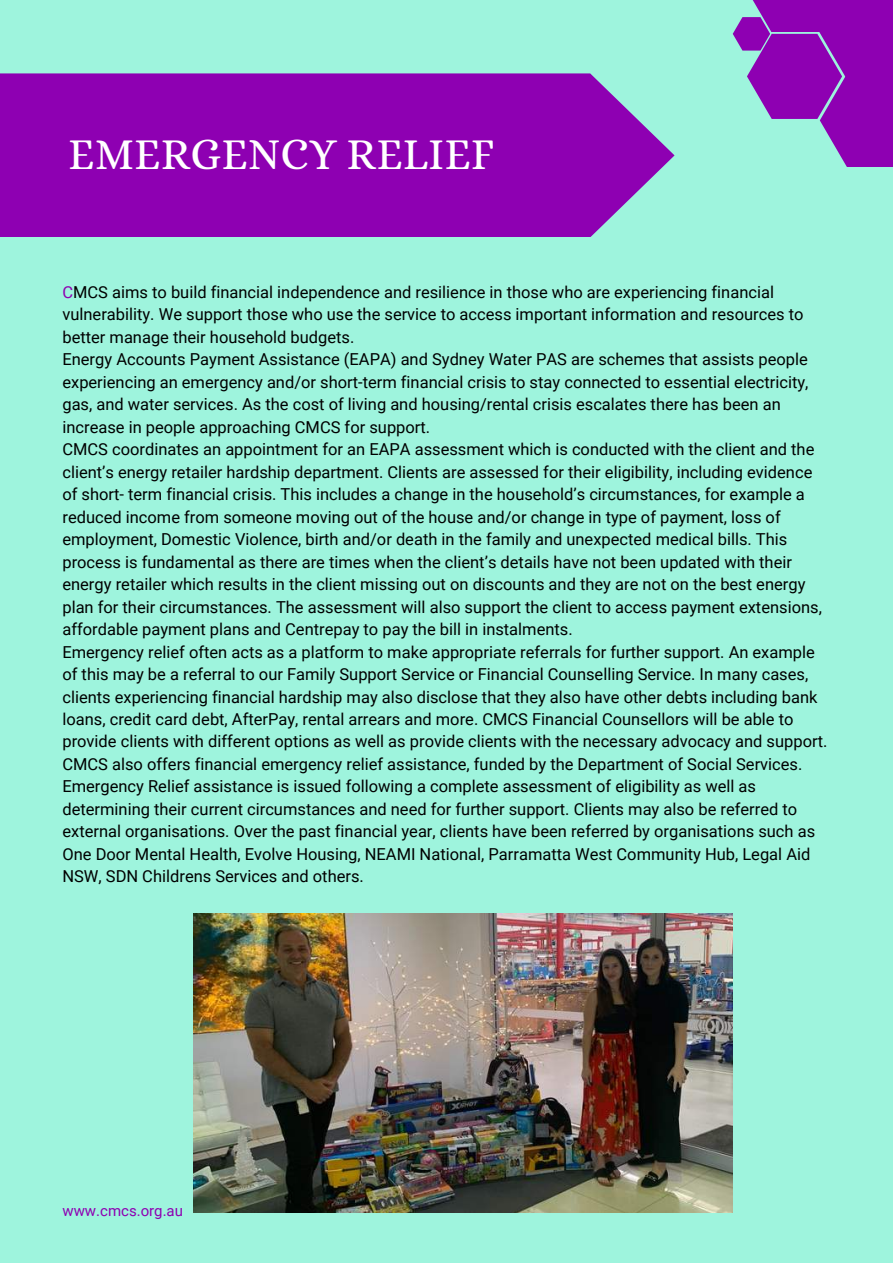
<style>
.page{position:relative;width:893px;height:1264px;background:#fff}
.page>*{position:absolute;margin:0;border:0;box-sizing:border-box;transform-origin:0 0}
.t1{font:44.55px "Alice";color:#fff}
.t2{font:16.5px/22.5px "Roboto";color:#000}
.t3{font:15px "Roboto";color:#8e00b2}
.s1{color:#8e00b2}
</style>
<div class="page">
<div style="left:0;top:0;width:892px;height:1262px;background:#9ef4dd"></div>
<div style="left:800px;top:0;width:92px;height:113px;background:#8e00b2"></div>
<svg style="left:732px;top:17px;width:160px;height:150px"></svg>
<div style="left:744px;top:0;width:113px;height:32px;background:#8e00b2"></div>
<img style="left:193px;top:913px;width:539px;height:299px">
<svg style="left:0;top:73px;width:674px;height:164px;background:#8f11b5"></svg>
<h1 class="t1" style="left:68px;top:128px;width:427px">EMERGENCY RELIEF</h1>
<p class="t2" style="left:62px;top:281px;width:766px"><span class="s1">C</span>MCS aims to build financial independence and resilience in those who are experiencing financial vulnerability. We support those who use the service to access important information and resources to better manage their household budgets.<br>Energy Accounts Payment Assistance (EAPA) and Sydney Water PAS are schemes that assists people experiencing an emergency and/or short-term financial crisis to stay connected to essential electricity, gas, and water services. As the cost of living and housing/rental crisis escalates there has been an increase in people approaching CMCS for support.<br>CMCS coordinates an appointment for an EAPA assessment which is conducted with the client and the client’s energy retailer hardship department. Clients are assessed for their eligibility, including evidence of short- term financial crisis. This includes a change in the household’s circumstances, for example a reduced income from someone moving out of the house and/or change in type of payment, loss of employment, Domestic Violence, birth and/or death in the family and unexpected medical bills. This process is fundamental as there are times when the client’s details have not been updated with their energy retailer which results in the client missing out on discounts and they are not on the best energy plan for their circumstances. The assessment will also support the client to access payment extensions, affordable payment plans and Centrepay to pay the bill in instalments.<br>Emergency relief often acts as a platform to make appropriate referrals for further support. An example of this may be a referral to our Family Support Service or Financial Counselling Service. In many cases, clients experiencing financial hardship may also disclose that they also have other debts including bank loans, credit card debt, AfterPay, rental arrears and more. CMCS Financial Counsellors will be able to provide clients with different options as well as provide clients with the necessary advocacy and support.<br>CMCS also offers financial emergency relief assistance, funded by the Department of Social Services.<br>Emergency Relief assistance is issued following a complete assessment of eligibility as well as determining their current circumstances and need for further support. Clients may also be referred to external organisations. Over the past financial year, clients have been referred by organisations such as One Door Mental Health, Evolve Housing, NEAMI National, Parramatta West Community Hub, Legal Aid NSW, SDN Childrens Services and others.</p>
<p class="t3" style="left:62px;top:1201px;width:122px">www.cmcs.org.au</p>
</div>
